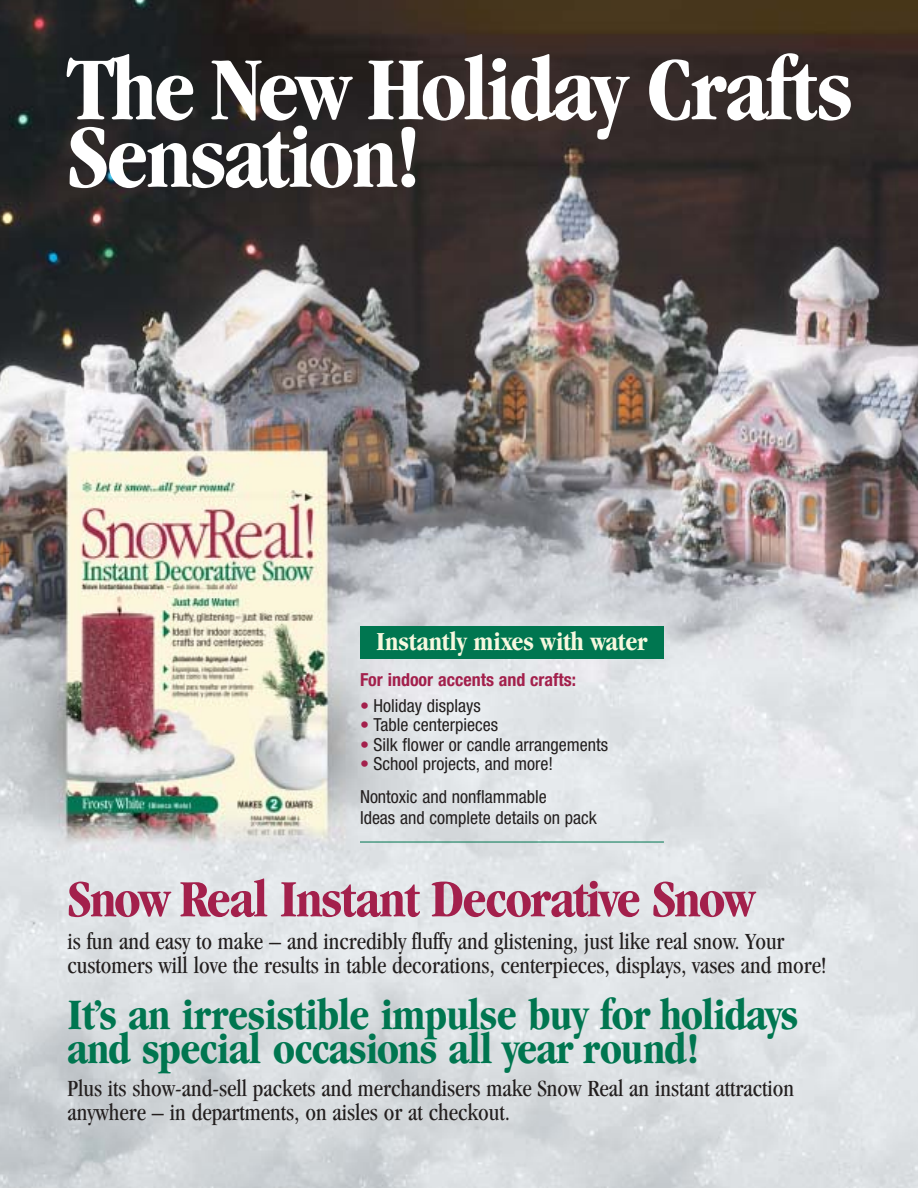
<style>
.page{position:relative;width:918px;height:1188px;background:#fff}
.page>*{position:absolute;margin:0;border:0;box-sizing:border-box;transform-origin:0 0}
.t1{font:700 condensed 93px/67.5px "Garamond";letter-spacing:-.03em;color:#fff}
.t2{font:700 condensed 54px "Garamond";letter-spacing:-.03em;color:#a3204c}
.t3{font:700 condensed 45px/34.5px "Garamond";letter-spacing:-.01em;color:#007650}
.t4{font:700 condensed 27px "Garamond";color:#f6f8df}
.t5{font:condensed 24px/24px "Garamond";color:#231f1f}
.t6{font:condensed 18px/33px "Helvetica Neue";color:#231f1f}
.t7{font:700 condensed 18px "Helvetica Neue";color:#a3204c}
.s1{color:#a3204c}
</style>
<div class="page">
<img style="left:0;top:0;width:918px;height:1188px">
<div style="left:360px;top:626px;width:304px;height:33px;background:#007650"></div>
<hr style="left:360px;top:842px;width:304px;height:1px;background:#007650">
<h1 class="t1" style="left:68px;top:64px;width:787px">The New Holiday Crafts<br>Sensation!</h1>
<p class="t4" style="left:376px;top:631px;width:273px">Instantly mixes with water</p>
<p class="t7" style="left:360px;top:673px;width:218px">For indoor accents and crafts:</p>
<p class="t6" style="left:360px;top:690px;width:122px"><span class="s1">•</span> Holiday displays</p>
<p class="t6" style="left:360px;top:710px;width:140px"><span class="s1">•</span> Table centerpieces</p>
<p class="t6" style="left:360px;top:729px;width:250px"><span class="s1">•</span> Silk flower or candle arrangements</p>
<p class="t6" style="left:360px;top:749px;width:195px"><span class="s1">•</span> School projects, and more!<br>Nontoxic and nonflammable</p>
<p class="t6" style="left:360px;top:803px;width:238px">Ideas and complete details on pack</p>
<h2 class="t2" style="left:68px;top:878px;width:690px">Snow Real Instant Decorative Snow</h2>
<p class="t5" style="left:68px;top:932px;width:761px">is fun and easy to make – and incredibly fluffy and glistening, just like real snow. Your customers will love the results in table decorations, centerpieces, displays, vases and more!</p>
<h3 class="t3" style="left:68px;top:1001px;width:732px">It’s an irresistible impulse buy for holidays and special occasions all year round!</h3>
<p class="t5" style="left:68px;top:1079px;width:728px">Plus its show-and-sell packets and merchandisers make Snow Real an instant attraction anywhere – in departments, on aisles or at checkout.</p>
</div>
